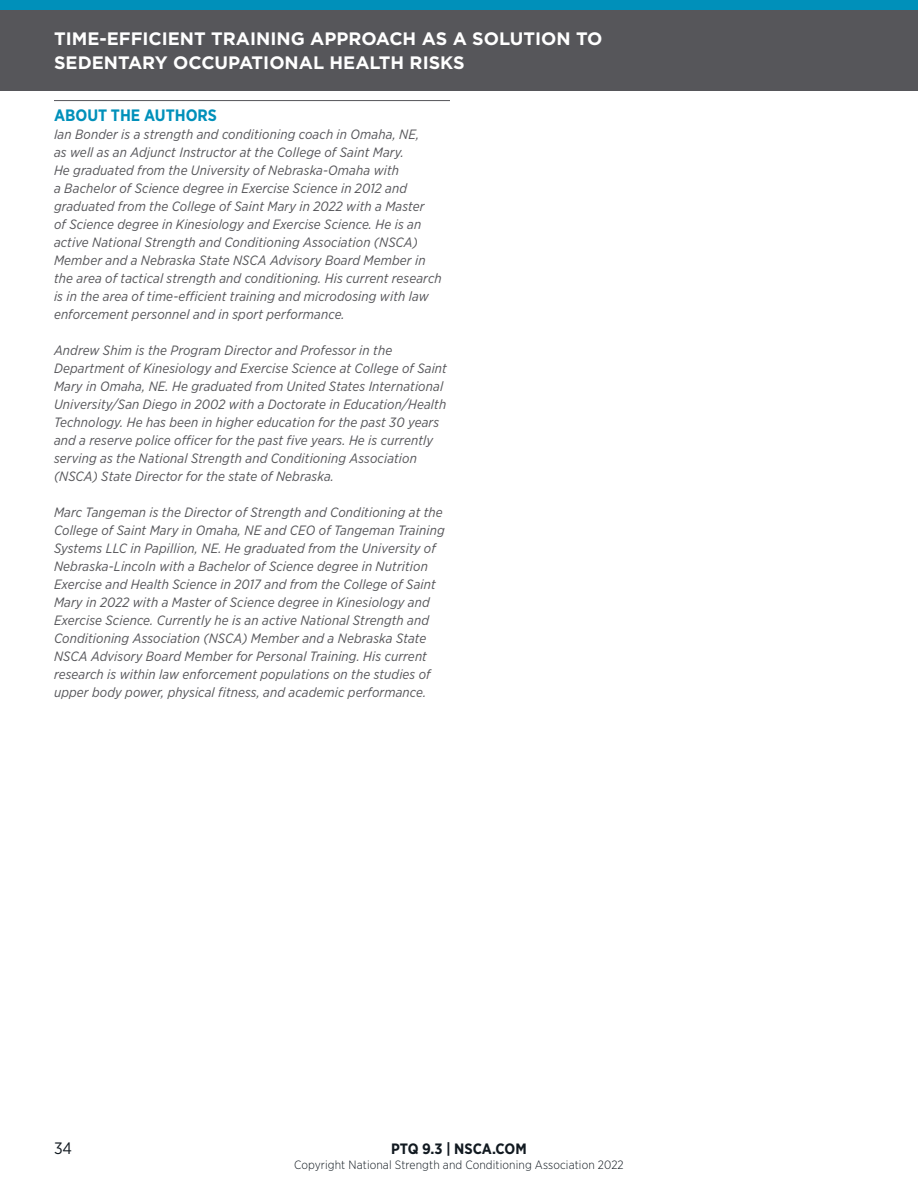
<style>
.page{position:relative;width:918px;height:1188px;background:#fff}
.page>*{position:absolute;margin:0;border:0;box-sizing:border-box;transform-origin:0 0}
.t1{font:700 18px/24px "Gotham";color:#fff}
.t2{font:700 16.5px "Gotham Narrow";color:#0090ba}
.t3{font:16.5px "Gotham Narrow";color:#111920}
.t4{font:700 15px "Gotham Narrow";color:#111920}
.t5{font:italic 13.5px/18px "Gotham Narrow";letter-spacing:.01em;color:#56565a}
.t6{font:300 12px "Gotham Narrow";letter-spacing:.01em;color:#111920}
</style>
<div class="page">
<div style="left:0;top:0;width:918px;height:17px;background:#0090ba"></div>
<div style="left:0;top:10px;width:918px;height:81px;background:#56565a"></div>
<hr style="left:54px;top:100px;width:396px;height:1px;background:#56565a">
<h1 class="t1" style="left:54px;top:27px;width:550px">TIME-EFFICIENT TRAINING APPROACH AS A SOLUTION TO<br>SEDENTARY OCCUPATIONAL HEALTH RISKS</h1>
<p class="t2" style="left:54px;top:105px;width:165px">ABOUT THE AUTHORS</p>
<p class="t5" style="left:54px;top:125px;width:389px">Ian Bonder is a strength and conditioning coach in Omaha, NE,<br>as well as an Adjunct Instructor at the College of Saint Mary.<br>He graduated from the University of Nebraska-Omaha with<br>a Bachelor of Science degree in Exercise Science in 2012 and graduated from the College of Saint Mary in 2022 with a Master<br>of Science degree in Kinesiology and Exercise Science. He is an active National Strength and Conditioning Association (NSCA)<br>Member and a Nebraska State NSCA Advisory Board Member in the area of tactical strength and conditioning. His current research is in the area of time-efficient training and microdosing with law enforcement personnel and in sport performance.</p>
<p class="t5" style="left:54px;top:341px;width:394px">Andrew Shim is the Program Director and Professor in the Department of Kinesiology and Exercise Science at College of Saint Mary in Omaha, NE. He graduated from United States International University/San Diego in 2002 with a Doctorate in Education/Health Technology. He has been in higher education for the past 30 years and a reserve police officer for the past five years. He is currently serving as the National Strength and Conditioning Association (NSCA) State Director for the state of Nebraska.</p>
<p class="t5" style="left:54px;top:503px;width:392px">Marc Tangeman is the Director of Strength and Conditioning at the College of Saint Mary in Omaha, NE and CEO of Tangeman Training Systems LLC in Papillion, NE. He graduated from the University of Nebraska-Lincoln with a Bachelor of Science degree in Nutrition Exercise and Health Science in 2017 and from the College of Saint Mary in 2022 with a Master of Science degree in Kinesiology and Exercise Science. Currently he is an active National Strength and Conditioning Association (NSCA) Member and a Nebraska State NSCA Advisory Board Member for Personal Training. His current research is within law enforcement populations on the studies of upper body power, physical fitness, and academic performance.</p>
<p class="t3" style="left:54px;top:1138px;width:20px">34</p>
<p class="t4" style="left:391px;top:1139px;width:137px">PTQ 9.3 | NSCA.COM</p>
<p class="t6" style="left:294px;top:1157px;width:331px">Copyright National Strength and Conditioning Association 2022</p>
</div>
